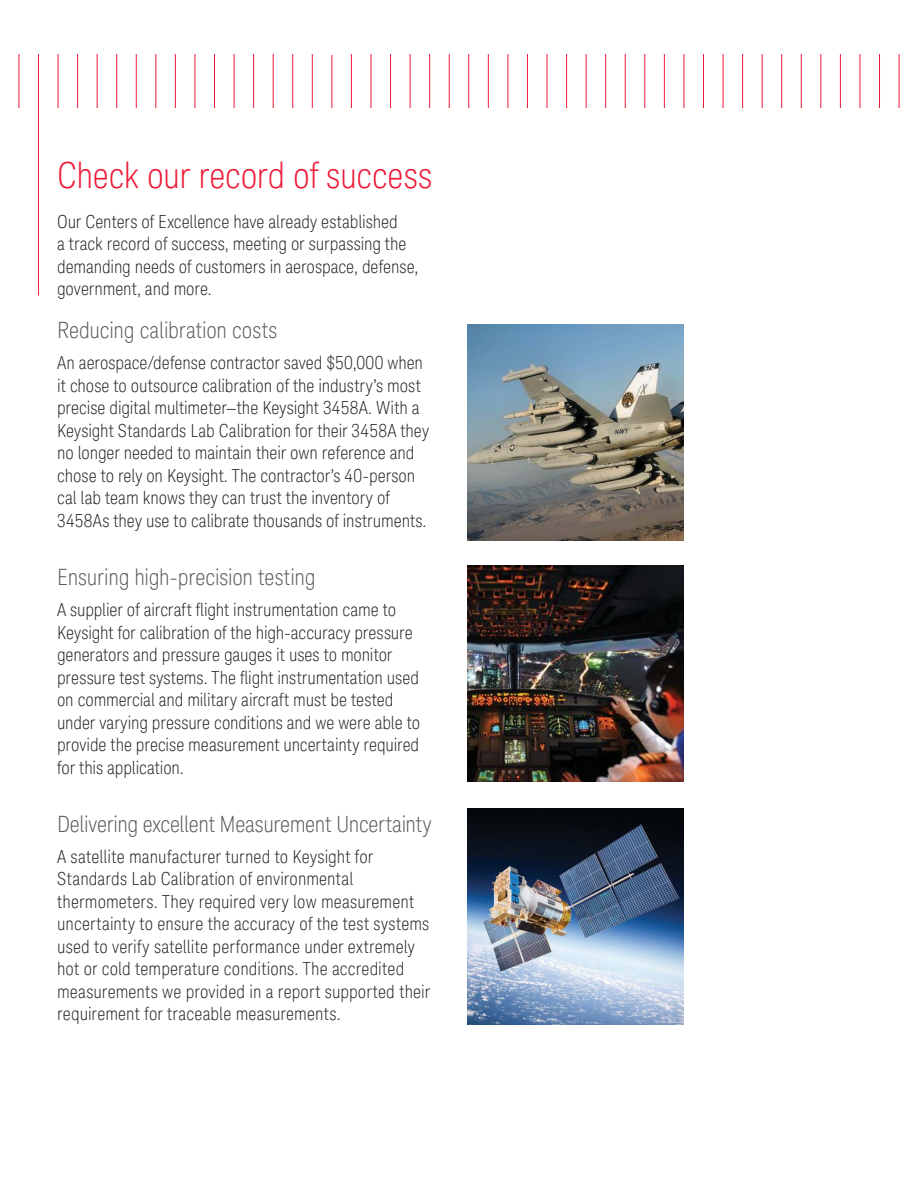
<style>
.page{position:relative;width:918px;height:1188px;background:#fff}
.page>*{position:absolute;margin:0;border:0;box-sizing:border-box;transform-origin:0 0}
.t1{font:300 condensed 36px "Keysight Sans";letter-spacing:-.005em;color:#ed1a37}
.t2{font:300 condensed 22.5px "Keysight Sans";letter-spacing:-.01em;color:#58595b}
.t3{font:300 condensed 18px/22.5px "Keysight Sans";color:#231f20}
</style>
<div class="page">
<hr style="left:429px;top:54px;width:1px;height:54px;background:#ed1a37">
<hr style="left:449px;top:54px;width:1px;height:54px;background:#ed1a37">
<hr style="left:468px;top:54px;width:1px;height:54px;background:#ed1a37">
<hr style="left:488px;top:54px;width:1px;height:54px;background:#ed1a37">
<hr style="left:508px;top:54px;width:1px;height:54px;background:#ed1a37">
<hr style="left:527px;top:54px;width:1px;height:54px;background:#ed1a37">
<hr style="left:547px;top:54px;width:1px;height:54px;background:#ed1a37">
<hr style="left:19px;top:54px;width:1px;height:54px;background:#ed1a37">
<hr style="left:566px;top:54px;width:1px;height:54px;background:#ed1a37">
<hr style="left:38px;top:54px;width:1px;height:241px;background:#ed1a37">
<hr style="left:586px;top:54px;width:1px;height:54px;background:#ed1a37">
<hr style="left:58px;top:54px;width:1px;height:54px;background:#ed1a37">
<hr style="left:605px;top:54px;width:1px;height:54px;background:#ed1a37">
<hr style="left:77px;top:54px;width:1px;height:54px;background:#ed1a37">
<hr style="left:625px;top:54px;width:1px;height:54px;background:#ed1a37">
<hr style="left:97px;top:54px;width:1px;height:54px;background:#ed1a37">
<hr style="left:644px;top:54px;width:1px;height:54px;background:#ed1a37">
<hr style="left:116px;top:54px;width:1px;height:54px;background:#ed1a37">
<hr style="left:664px;top:54px;width:1px;height:54px;background:#ed1a37">
<hr style="left:136px;top:54px;width:1px;height:54px;background:#ed1a37">
<hr style="left:684px;top:54px;width:1px;height:54px;background:#ed1a37">
<hr style="left:155px;top:54px;width:1px;height:54px;background:#ed1a37">
<hr style="left:703px;top:54px;width:1px;height:54px;background:#ed1a37">
<hr style="left:175px;top:54px;width:1px;height:54px;background:#ed1a37">
<hr style="left:723px;top:54px;width:1px;height:54px;background:#ed1a37">
<hr style="left:195px;top:54px;width:1px;height:54px;background:#ed1a37">
<hr style="left:742px;top:54px;width:1px;height:54px;background:#ed1a37">
<hr style="left:214px;top:54px;width:1px;height:54px;background:#ed1a37">
<hr style="left:762px;top:54px;width:1px;height:54px;background:#ed1a37">
<hr style="left:234px;top:54px;width:1px;height:54px;background:#ed1a37">
<hr style="left:781px;top:54px;width:1px;height:54px;background:#ed1a37">
<hr style="left:253px;top:54px;width:1px;height:54px;background:#ed1a37">
<hr style="left:801px;top:54px;width:1px;height:54px;background:#ed1a37">
<hr style="left:273px;top:54px;width:1px;height:54px;background:#ed1a37">
<hr style="left:820px;top:54px;width:1px;height:54px;background:#ed1a37">
<hr style="left:292px;top:54px;width:1px;height:54px;background:#ed1a37">
<hr style="left:840px;top:54px;width:1px;height:54px;background:#ed1a37">
<hr style="left:312px;top:54px;width:1px;height:54px;background:#ed1a37">
<hr style="left:860px;top:54px;width:1px;height:54px;background:#ed1a37">
<hr style="left:331px;top:55px;width:1px;height:53px;background:#ed1a37">
<hr style="left:879px;top:54px;width:1px;height:54px;background:#ed1a37">
<hr style="left:351px;top:54px;width:1px;height:54px;background:#ed1a37">
<hr style="left:899px;top:54px;width:1px;height:54px;background:#ed1a37">
<hr style="left:371px;top:54px;width:1px;height:54px;background:#ed1a37">
<hr style="left:390px;top:54px;width:1px;height:54px;background:#ed1a37">
<hr style="left:410px;top:54px;width:1px;height:54px;background:#ed1a37">
<img style="left:467px;top:325px;width:216px;height:216px">
<img style="left:467px;top:566px;width:216px;height:216px">
<img style="left:467px;top:809px;width:216px;height:216px">
<h1 class="t1" style="left:57px;top:160px;width:377px">Check our record of success</h1>
<p class="t3" style="left:57px;top:211px;width:363px">Our Centers of Excellence have already established<br>a track record of success, meeting or surpassing the demanding needs of customers in aerospace, defense, government, and more.</p>
<p class="t2" style="left:57px;top:320px;width:222px">Reducing calibration costs</p>
<p class="t3" style="left:57px;top:353px;width:373px">An aerospace/defense contractor saved $50,000 when it chose to outsource calibration of the industry’s most precise digital multimeter—the Keysight 3458A. With a Keysight Standards Lab Calibration for their 3458A they no longer needed to maintain their own reference and chose to rely on Keysight. The contractor’s 40-person cal lab team knows they can trust the inventory of 3458As they use to calibrate thousands of instruments.</p>
<p class="t2" style="left:57px;top:567px;width:260px">Ensuring high-precision testing</p>
<p class="t3" style="left:57px;top:598px;width:364px">A supplier of aircraft light instrumentation came to Keysight for calibration of the high-accuracy pressure generators and pressure gauges it uses to monitor pressure test systems. The light instrumentation used on commercial and military aircraft must be tested under varying pressure conditions and we were able to provide the precise measurement uncertainty required for this application.</p>
<p class="t2" style="left:57px;top:814px;width:376px">Delivering excellent Measurement Uncertainty</p>
<p class="t3" style="left:57px;top:846px;width:375px">A satellite manufacturer turned to Keysight for Standards Lab Calibration of environmental thermometers. They required very low measurement uncertainty to ensure the accuracy of the test systems used to verify satellite performance under extremely hot or cold temperature conditions. The accredited measurements we provided in a report supported their requirement for traceable measurements.</p>
</div>
